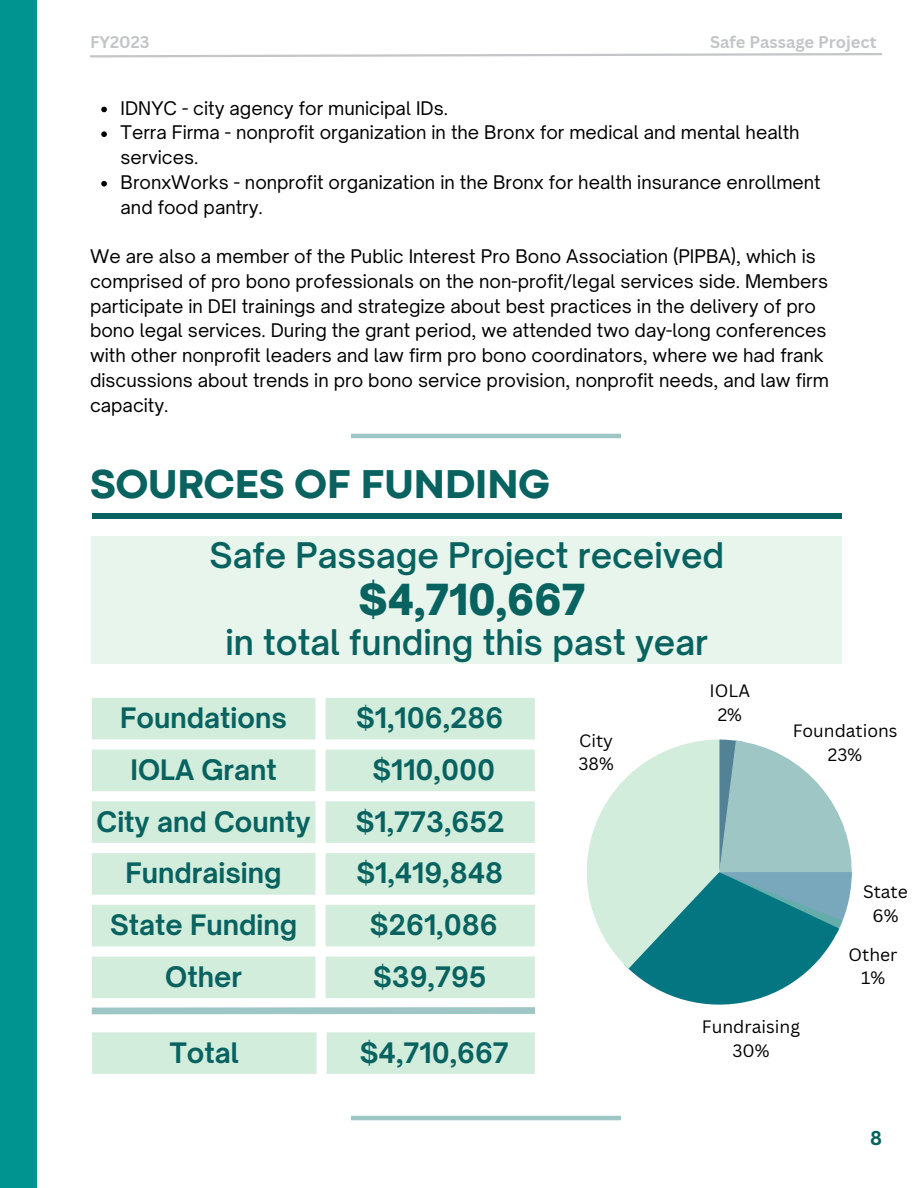
<style>
.page{position:relative;width:918px;height:1188px;background:#fff}
.page>*{position:absolute;margin:0;border:0;box-sizing:border-box;transform-origin:0 0}
.t1{font:800 42px "Codec Pro";color:#08625f}
.t2{font:900 40.95px "Open Sauce One";color:#08625f}
.t3{font:600 33.75px "Open Sauce One";color:#08625f}
.t4{font:700 27px "Open Sauce One";color:#08625f}
.t5{font:700 19.5px "Canva Sans";color:#08625f}
.t6{font:18px/24.8px "Open Sauce One";color:#000}
.t7{font:17.4px "Canva Sans";color:#000}
.t8{font:700 16.5px "Canva Sans";color:#c3c5c6}
</style>
<div class="page">
<div style="left:0;top:0;width:37px;height:1188px;background:#009490"></div>
<svg style="left:101px;top:107px;width:6px;height:5px"></svg>
<svg style="left:101px;top:131px;width:6px;height:6px"></svg>
<svg style="left:101px;top:181px;width:6px;height:6px"></svg>
<svg style="left:90px;top:53px;width:792px;height:5px"></svg>
<hr style="left:351px;top:434px;width:270px;height:4px;background:#9dc6c5">
<div style="left:92px;top:513px;width:750px;height:5px;background:#08625f"></div>
<div style="left:92px;top:537px;width:750px;height:127px;background:#e7f5ec"></div>
<svg style="left:587px;top:740px;width:265px;height:265px"></svg>
<div style="left:425px;top:776px;width:164px;height:63px;background:#fff"></div>
<div style="left:826px;top:721px;width:92px;height:62px;background:#fff"></div>
<svg style="left:92px;top:698px;width:443px;height:300px;fill:#d3eddd"></svg>
<div style="left:92px;top:1007px;width:443px;height:7px;background:#9dc6c5"></div>
<div style="left:92px;top:1032px;width:443px;height:42px;background:#d3eddd"></div>
<hr style="left:351px;top:1116px;width:270px;height:4px;background:#9dc6c5">
<p class="t8" style="left:90px;top:31px;width:61px">FY2023</p>
<p class="t8" style="left:710px;top:31px;width:168px">Safe Passage Project</p>
<p class="t6" style="left:121px;top:95px;width:329px">IDNYC - city agency for municipal IDs.</p>
<p class="t6" style="left:121px;top:120px;width:680px">Terra Firma - nonprofit organization in the Bronx for medical and mental health services.</p>
<p class="t6" style="left:121px;top:170px;width:702px">BronxWorks - nonprofit organization in the Bronx for health insurance enrollment and food pantry.</p>
<p class="t6" style="left:90px;top:244px;width:740px">We are also a member of the Public Interest Pro Bono Association (PIPBA), which is comprised of pro bono professionals on the non-profit/legal services side. Members participate in DEI trainings and strategize about best practices in the delivery of pro bono legal services. During the grant period, we attended two day-long conferences with other nonprofit leaders and law firm pro bono coordinators, where we had frank discussions about trends in pro bono service provision, nonprofit needs, and law firm capacity.</p>
<p class="t1" style="left:90px;top:469px;width:461px">SOURCES OF FUNDING</p>
<p class="t3" style="left:209px;top:534px;width:516px">Safe Passage Project received</p>
<p class="t2" style="left:359px;top:574px;width:228px">$4,710,667</p>
<p class="t3" style="left:225px;top:621px;width:484px">in total funding this past year</p>
<p class="t4" style="left:120px;top:701px;width:168px">Foundations</p>
<p class="t4" style="left:356px;top:701px;width:149px">$1,106,286</p>
<p class="t4" style="left:131px;top:753px;width:148px">IOLA Grant</p>
<p class="t4" style="left:372px;top:753px;width:124px">$110,000</p>
<p class="t4" style="left:97px;top:805px;width:216px">City and County</p>
<p class="t4" style="left:356px;top:805px;width:150px">$1,773,652</p>
<p class="t4" style="left:126px;top:856px;width:158px">Fundraising</p>
<p class="t4" style="left:356px;top:856px;width:148px">$1,419,848</p>
<p class="t4" style="left:110px;top:908px;width:189px">State Funding</p>
<p class="t4" style="left:370px;top:908px;width:129px">$261,086</p>
<p class="t4" style="left:165px;top:960px;width:78px">Other</p>
<p class="t4" style="left:373px;top:960px;width:115px">$39,795</p>
<p class="t7" style="left:579px;top:728px;width:35px">City</p>
<p class="t7" style="left:579px;top:752px;width:37px">38%</p>
<p class="t7" style="left:710px;top:679px;width:42px">IOLA</p>
<p class="t7" style="left:718px;top:703px;width:26px">2%</p>
<p class="t7" style="left:793px;top:719px;width:106px">Foundations</p>
<p class="t7" style="left:828px;top:742px;width:36px">23%</p>
<p class="t7" style="left:863px;top:879px;width:46px">State</p>
<p class="t7" style="left:872px;top:903px;width:27px">6%</p>
<p class="t7" style="left:849px;top:942px;width:50px">Other</p>
<p class="t7" style="left:861px;top:966px;width:26px">1%</p>
<p class="t4" style="left:170px;top:1036px;width:71px">Total</p>
<p class="t4" style="left:360px;top:1036px;width:151px">$4,710,667</p>
<p class="t7" style="left:702px;top:1014px;width:100px">Fundraising</p>
<p class="t7" style="left:732px;top:1038px;width:39px">30%</p>
<p class="t5" style="left:870px;top:1124px;width:13px">8</p>
</div>
